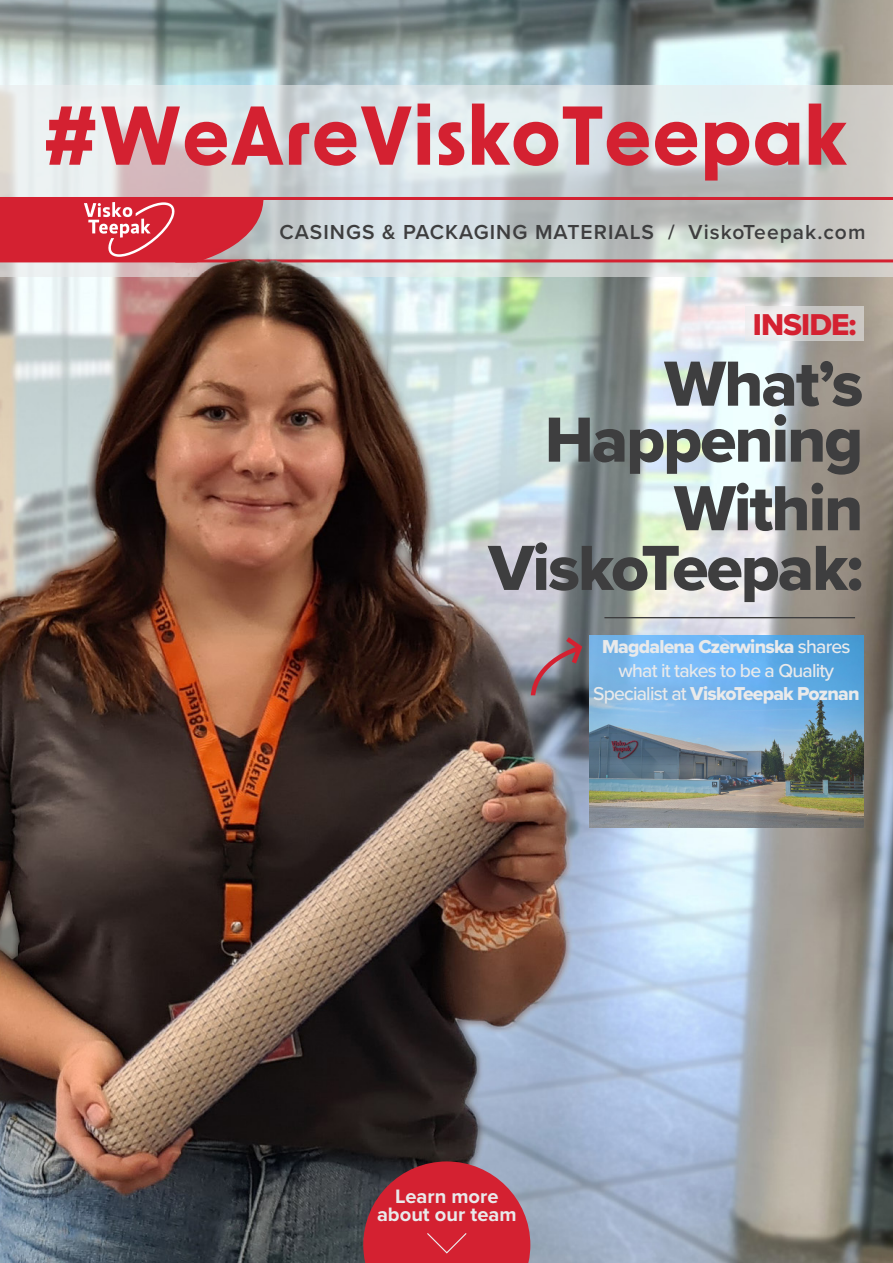
<style>
.page{position:relative;width:893px;height:1263px;background:#fff}
.page>*{position:absolute;margin:0;border:0;box-sizing:border-box;transform-origin:0 0}
.t1{font:66px "Proxima Nova Extrabld";letter-spacing:-.03em;color:#3e3e3f}
.t2{font:31.2px "Proxima Nova Extrabld";letter-spacing:-.03em;color:#d42131}
.t3{font:600 21px "Proxima Nova";letter-spacing:.05em;color:#3e3e3f}
.sub_healdine_1{font:700 20.1px "Proxima Nova";color:#e9eaeb}
.t4{font:500 19.35px/23.5px "Proxima Nova";letter-spacing:-.04em;color:#e9eaeb;text-align:center}
.s1{font-family:"Proxima Nova Extrabld";font-weight:400}
</style>
<div class="page">
<img style="left:0;top:0;width:893px;height:1263px">
<svg style="left:363px;top:1161px;width:167px;height:102px;background:#bf2f3f"></svg>
<svg style="left:745px;top:307px;width:118px;height:34px;background:#d8d7d6"></svg>
<img style="left:589px;top:635px;width:274px;height:192px">
<hr style="left:604px;top:617px;width:251px;height:1px;background:#3e3e3f">
<svg style="left:0;top:85px;width:893px;height:192px;background:#cfd4d4"></svg>
<svg style="left:0;top:197px;width:264px;height:50px;background:#d53644"></svg>
<hr style="left:175px;top:259px;width:718px;height:3px;background:#d42131">
<hr style="left:206px;top:197px;width:687px;height:3px;background:#d42131">
<svg style="left:46px;top:106px;width:49px;height:59px;background:#dc707a"></svg>
<svg style="left:101px;top:106px;width:182px;height:60px;background:#d9838b"></svg>
<svg style="left:289px;top:106px;width:123px;height:60px;background:#d48c95"></svg>
<svg style="left:418px;top:104px;width:12px;height:61px"></svg>
<svg style="left:439px;top:122px;width:25px;height:43px"></svg>
<svg style="left:472px;top:104px;width:227px;height:62px;background:#d68e96"></svg>
<svg style="left:705px;top:122px;width:44px;height:59px;background:#d26a74"></svg>
<svg style="left:755px;top:122px;width:44px;height:44px;background:#d85e6a"></svg>
<svg style="left:809px;top:104px;width:38px;height:61px;background:#c7636a"></svg>
<img style="left:0;top:247px;width:389px;height:54px">
<svg style="left:529px;top:633px;width:56px;height:67px;background:#86777f"></svg>
<p class="t3" style="left:280px;top:216px;width:587px">CASINGS &amp; PACKAGING MATERIALS / ViskoTeepak.com</p>
<p class="t2" style="left:753px;top:302px;width:105px">INSIDE:</p>
<p class="t1" style="left:664px;top:334px;width:201px">What’s</p>
<p class="t1" style="left:545px;top:390px;width:320px">Happening</p>
<p class="t1" style="left:674px;top:459px;width:191px">Within</p>
<p class="t1" style="left:488px;top:519px;width:376px">ViskoTeepak:</p>
<p class="t4" style="left:593px;top:634px;width:268px"><span class="s1">Magdalena Czerwinska</span> shares what it takes to be a Quality<br>Specialist at <span class="s1">ViskoTeepak Poznan</span></p>
<p class="sub_healdine_1" style="left:395px;top:1181px;width:105px">Learn more</p>
<p class="sub_healdine_1" style="left:377px;top:1199px;width:141px">about our team</p>
</div>
